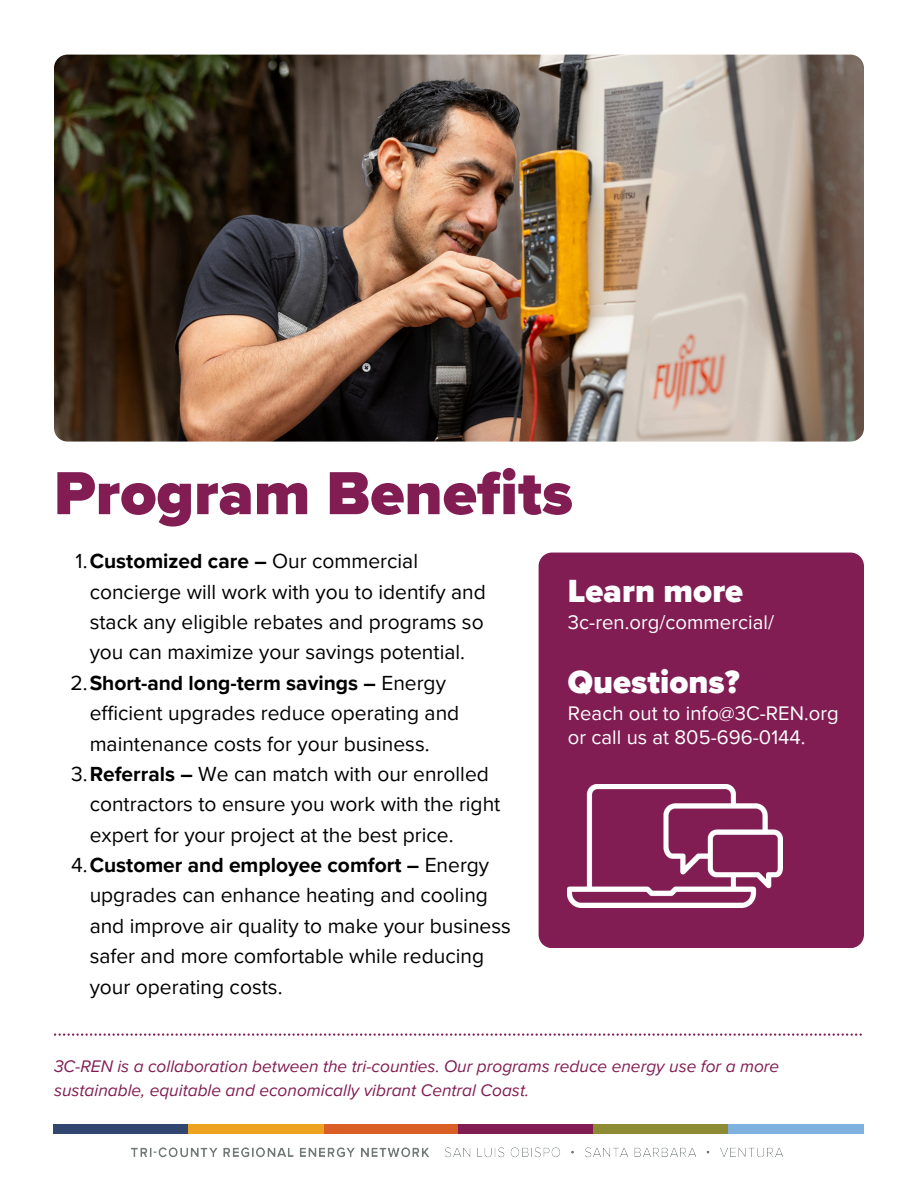
<style>
.page{position:relative;width:918px;height:1188px;background:#fff}
.page>*{position:absolute;margin:0;border:0;box-sizing:border-box;transform-origin:0 0}
.t1{font:900 63px "Proxima Nova";color:#811d53}
.t2{font:900 33px "Proxima Nova";color:#fff}
.t3{font:21px/30.3px "Proxima Nova";color:#000}
.t4{font:20.25px/23.7px "Proxima Nova";color:#fff}
.t5{font:italic 17.25px/23.7px "Proxima Nova";color:#811d53}
.s1{font-weight:700}
</style>
<div class="page">
<div style="left:54px;top:1125px;width:135px;height:9px;background:#31476f"></div>
<div style="left:324px;top:1125px;width:135px;height:9px;background:#da5f27"></div>
<div style="left:189px;top:1125px;width:135px;height:9px;background:#eea320"></div>
<div style="left:459px;top:1125px;width:135px;height:9px;background:#811d53"></div>
<div style="left:594px;top:1125px;width:135px;height:9px;background:#8d8c34"></div>
<div style="left:729px;top:1125px;width:135px;height:9px;background:#80b2e0"></div>
<img style="left:131px;top:1147px;width:652px;height:11px">
<svg style="left:54px;top:1033px;width:808px;height:3px"></svg>
<div style="left:539px;top:553px;width:325px;height:395px;background:#811d53"></div>
<img style="left:568px;top:785px;width:215px;height:123px">
<img style="left:54px;top:55px;width:810px;height:387px">
<p class="t1" style="left:54px;top:456px;width:520px">Program Benefits</p>
<h1 class="t3" style="left:90px;top:547px;width:398px;text-indent:-14px">1.<span class="s1">Customized care –</span> Our commercial concierge will work with you to identify and stack any eligible rebates and programs so you can maximize your savings potential.</h1>
<p class="t3" style="left:90px;top:668px;width:371px;text-indent:-19px">2.<span class="s1">Short-and long-term savings –</span> Energy efficient upgrades reduce operating and maintenance costs for your business.</p>
<p class="t3" style="left:90px;top:759px;width:412px;text-indent:-19px">3.<span class="s1">Referrals –</span> We can match with our enrolled contractors to ensure you work with the right expert for your project at the best price.</p>
<p class="t3" style="left:90px;top:850px;width:423px;text-indent:-19px">4.<span class="s1">Customer and employee comfort –</span> Energy upgrades can enhance heating and cooling and improve air quality to make your business safer and more comfortable while reducing your operating costs.</p>
<h2 class="t2" style="left:568px;top:571px;width:177px">Learn more</h2>
<h2 class="t4" style="left:568px;top:611px;width:208px">3c-ren.org/commercial/</h2>
<h2 class="t2" style="left:568px;top:663px;width:173px">Questions?</h2>
<h2 class="t4" style="left:568px;top:702px;width:272px">Reach out to info@3C-REN.org or call us at 805-696-0144.</h2>
<p class="t5" style="left:54px;top:1055px;width:727px">3C-REN is a collaboration between the tri-counties. Our programs reduce energy use for a more sustainable, equitable and economically vibrant Central Coast.</p>
</div>
